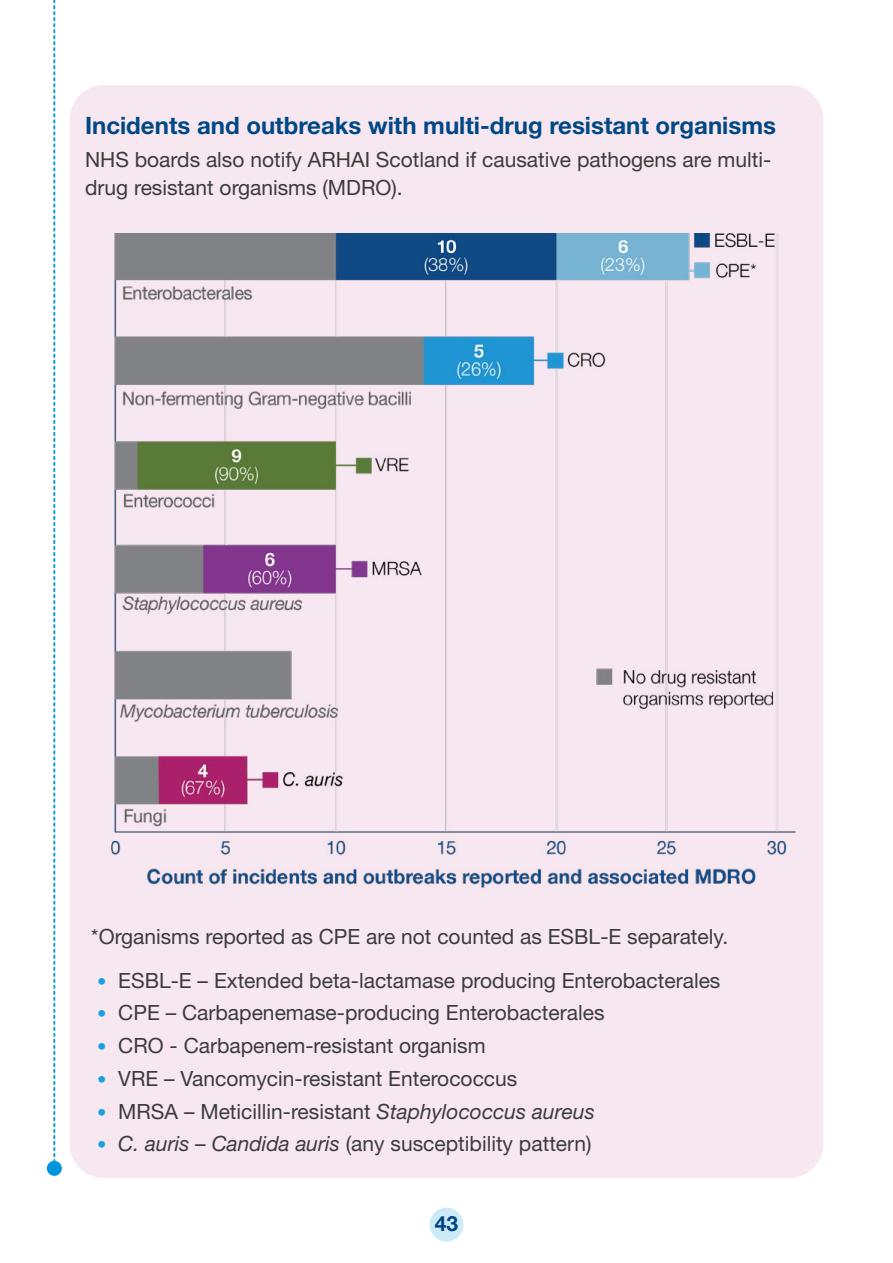
<style>
.page{position:relative;width:893px;height:1263px;background:#fff}
.page>*{position:absolute;margin:0;border:0;box-sizing:border-box;transform-origin:0 0}
.Table_chart_heading{font:700 24px "Helvetica Neue LT Std";color:#004785}
.Bulleted_list{font:21px "Helvetica Neue LT Std";color:#3c3c3b}
.Body_text{font:21px/28.5px "Helvetica Neue LT Std";color:#3c3c3b}
.t1{font:700 21px "Helvetica Neue LT Std";color:#004380}
.s1{font-weight:700;font-size:18.75px;color:#1aa0df}
.s2{font-style:italic}
</style>
<div class="page">
<div style="left:429px;top:1208px;width:34px;height:33px;background:#cceaf8;border-radius:50%"></div>
<svg style="left:53px;top:0;width:2px;height:1161px"></svg>
<div style="left:47px;top:1161px;width:15px;height:15px;background:#0096dc;border-radius:50%"></div>
<div style="left:70px;top:85px;width:753px;height:1093px;background:#f7e7f0;border-radius:34px"></div>
<img style="left:110px;top:234px;width:686px;height:654px">
<p class="Table_chart_heading" style="left:85px;top:111px;width:692px">Incidents and outbreaks with multi-drug resistant organisms</p>
<p class="Body_text" style="left:85px;top:145px;width:688px">NHS boards also notify ARHAI Scotland if causative pathogens are multi&shy;drug resistant organisms (MDRO).</p>
<p class="Bulleted_list" style="left:91px;top:924px;width:638px">*Organisms reported as CPE are not counted as ESBL-E separately.</p>
<p class="Bulleted_list" style="left:97px;top:967px;width:625px"><span class="s1">•</span> ESBL-E – Extended beta-lactamase producing Enterobacterales</p>
<p class="Bulleted_list" style="left:97px;top:1000px;width:509px"><span class="s1">•</span> CPE – Carbapenemase-producing Enterobacterales</p>
<p class="Bulleted_list" style="left:97px;top:1033px;width:390px"><span class="s1">•</span> CRO - Carbapenem-resistant organism</p>
<p class="Bulleted_list" style="left:97px;top:1066px;width:422px"><span class="s1">•</span> VRE – Vancomycin-resistant Enterococcus</p>
<p class="Bulleted_list" style="left:97px;top:1098px;width:499px"><span class="s1">•</span> MRSA – Meticillin-resistant <span class="s2">Staphylococcus aureus</span></p>
<p class="Bulleted_list" style="left:97px;top:1131px;width:496px"><span class="s1">•</span> <span class="s2">C. auris</span> – <span class="s2">Candida auris</span> (any susceptibility pattern)</p>
<p class="t1" style="left:435px;top:1210px;width:25px">43</p>
</div>
